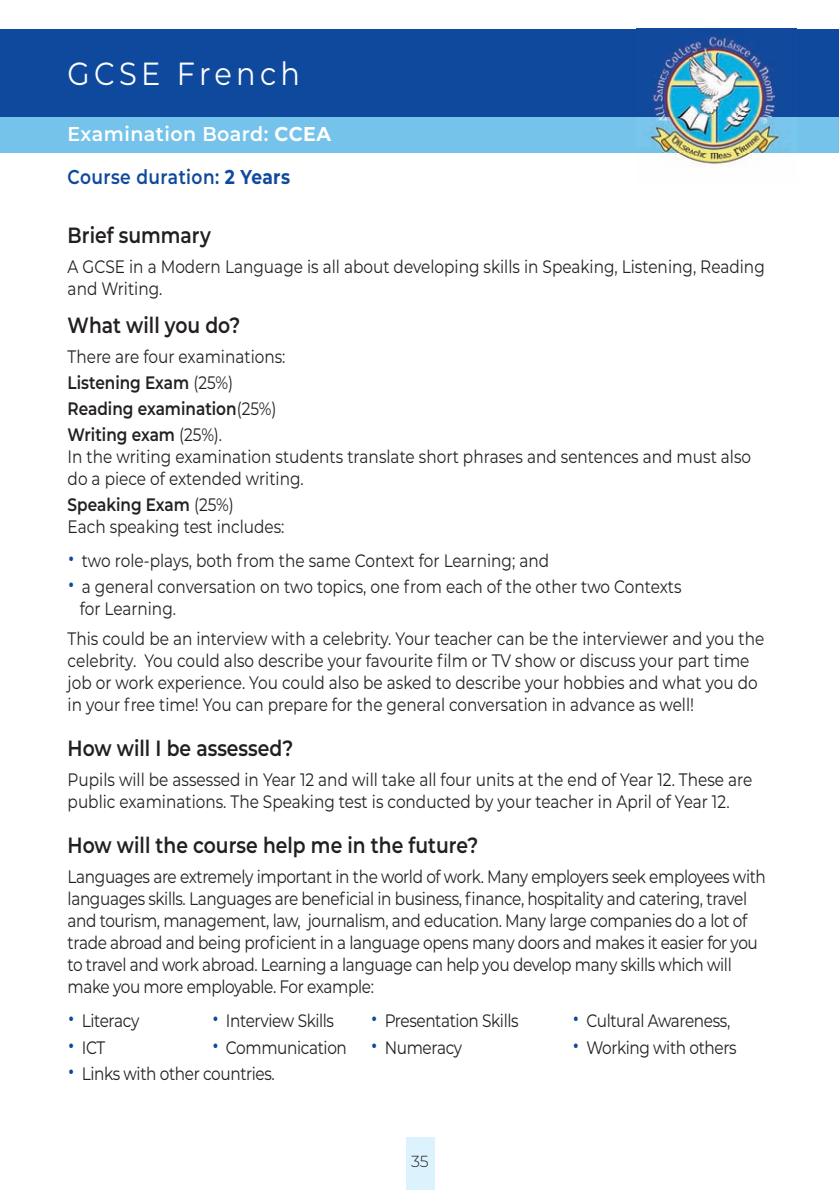
<style>
.page{position:relative;width:839px;height:1190px;background:#fff}
.page>*{position:absolute;margin:0;border:0;box-sizing:border-box;transform-origin:0 0}
.t1{font:32px "Montserrat";letter-spacing:.15em;color:#fff;scale:.9 1}
.t2{font:600 22px "Montserrat";color:#231f20;scale:.85 1}
.t3{font:600 20px "Montserrat";letter-spacing:.025em;color:#0f499d;scale:.85 1}
.t4{font:600 20px "Montserrat";letter-spacing:.025em;color:#fff;scale:.95 1}
.t5{font:18px/22px "Montserrat";letter-spacing:-.01em;color:#231f20;scale:.85 1}
.t6{font:600 18px/26px "Montserrat";color:#231f20;scale:.85 1}
.t7{font:300 16px "Montserrat";color:#231f20}
.s1{font-weight:700}
.s2{font-weight:400}
.s3{font-weight:600}
.s4{font-size:30px;color:#0f499d}
</style>
<div class="page">
<div style="left:406px;top:1137px;width:28px;height:53px;background:#dcf2fc"></div>
<div style="left:0;top:95px;width:838px;height:58px;background:#75c3ea"></div>
<div style="left:0;top:29px;width:838px;height:88px;background:#0f499d"></div>
<img style="left:636px;top:28px;width:159px;height:138px">
<h1 class="t1" style="left:68px;top:61px;width:259px">GCSE French</h1>
<p class="t4" style="left:68px;top:126px;width:278px">Examination Board: <span class="s1">CCEA</span></p>
<p class="t3" style="left:68px;top:169px;width:263px">Course duration: <span class="s1">2 Years</span></p>
<p class="t2" style="left:68px;top:226px;width:170px">Brief summary</p>
<p class="t5" style="left:68px;top:257px;width:821px">A GCSE in a Modern Language is all about developing skills in Speaking, Listening, Reading and Writing.</p>
<p class="t2" style="left:68px;top:316px;width:205px">What will you do?</p>
<p class="t6" style="left:68px;top:345px;width:258px"><span class="s2">There are four examinations:<br></span>Listening Exam <span class="s2">(25%)<br></span>Reading examination<span class="s2">(25%)<br></span>Writing exam <span class="s2">(25%).</span></p>
<p class="t5" style="left:68px;top:447px;width:805px">In the writing examination students translate short phrases and sentences and must also do a piece of extended writing.</p>
<p class="t5" style="left:68px;top:495px;width:256px"><span class="s3">Speaking Exam</span> (25%)<br>Each speaking test includes:</p>
<p class="t5" style="left:68px;top:551px;width:567px"><span class="s4">•</span> two role-plays, both from the same Context for Learning; and</p>
<p class="t5" style="left:80px;top:577px;width:709px;text-indent:-12px"><span class="s4">•</span> a general conversation on two topics, one from each of the other two Contexts for Learning.</p>
<p class="t5" style="left:68px;top:629px;width:820px">This could be an interview with a celebrity. Your teacher can be the interviewer and you the celebrity. You could also describe your favourite film or TV show or discuss your part time job or work experience. You could also be asked to describe your hobbies and what you do in your free time! You can prepare for the general conversation in advance as well!</p>
<p class="t2" style="left:68px;top:740px;width:267px">How will I be assessed?</p>
<p class="t5" style="left:68px;top:770px;width:806px">Pupils will be assessed in Year 12 and will take all four units at the end of Year 12. These are public examinations. The Speaking test is conducted by your teacher in April of Year 12.</p>
<p class="t2" style="left:68px;top:837px;width:484px">How will the course help me in the future?</p>
<p class="t5" style="left:67px;top:867px;width:822px">Languages are extremely important in the world of work. Many employers seek employees with languages skills. Languages are beneficial in business, finance, hospitality and catering, travel and tourism, management, law, journalism, and education. Many large companies do a lot of trade abroad and being proficient in a language opens many doors and makes it easier for you to travel and work abroad. Learning a language can help you develop many skills which will make you more employable. For example:</p>
<p class="t5" style="left:68px;top:1011px;width:86px"><span class="s4">•</span> Literacy</p>
<p class="t5" style="left:212px;top:1011px;width:362px"><span class="s4">•</span> Interview Skills <span class="s4">•</span> Presentation Skills</p>
<p class="t5" style="left:572px;top:1011px;width:187px"><span class="s4">•</span> Cultural Awareness,</p>
<p class="t5" style="left:68px;top:1037px;width:46px"><span class="s4">•</span> ICT</p>
<p class="t5" style="left:212px;top:1037px;width:296px"><span class="s4">•</span> Communication <span class="s4">•</span> Numeracy</p>
<p class="t5" style="left:572px;top:1037px;width:195px"><span class="s4">•</span> Working with others</p>
<p class="t5" style="left:68px;top:1063px;width:245px"><span class="s4">•</span> Links with other countries.</p>
<p class="t7" style="left:411px;top:1154px;width:19px">35</p>
</div>
